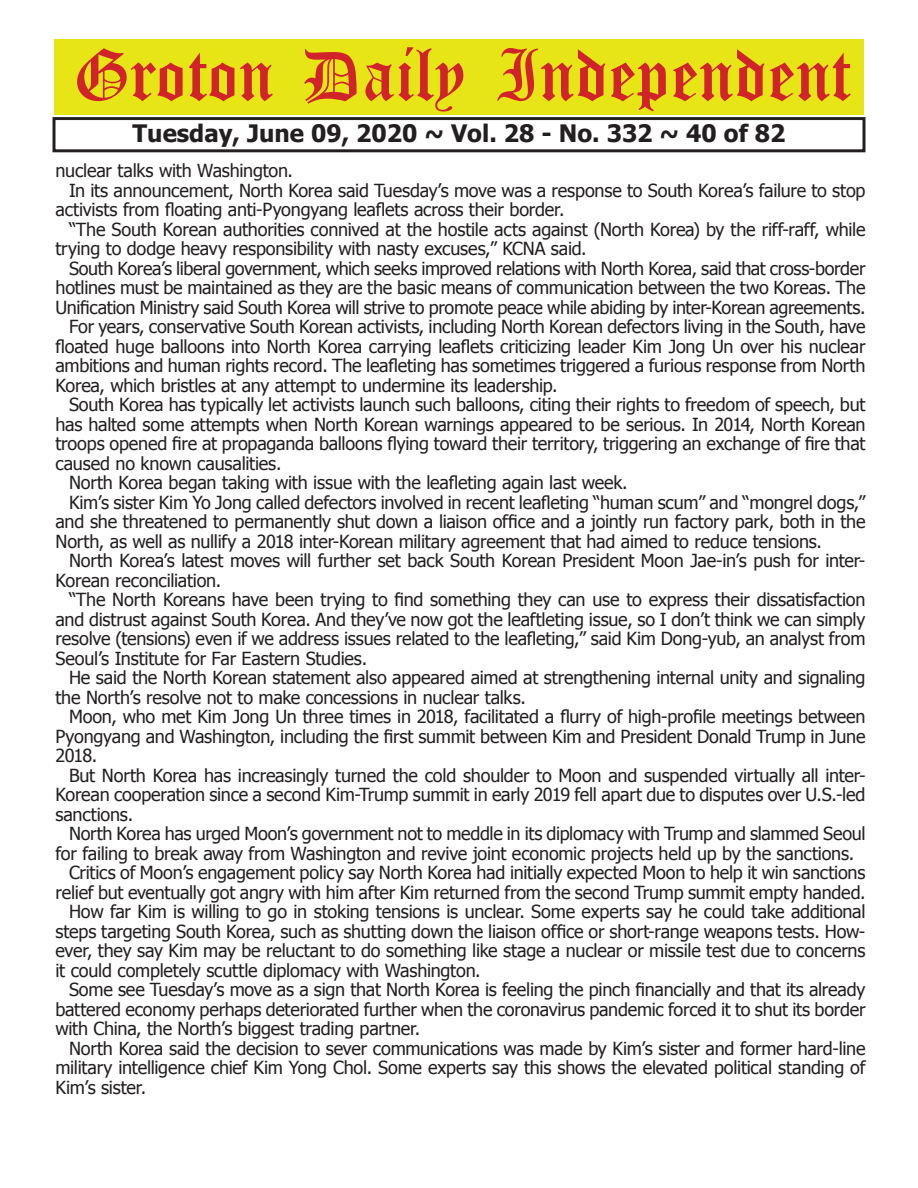
<style>
.page{position:relative;width:918px;height:1188px;background:#fff}
.page>*{position:absolute;margin:0;border:0;box-sizing:border-box;transform-origin:0 0}
.t1{font:54px "Old English Five";color:#d1232a}
.t2{font:700 24px "Tahoma";color:#231f20}
.t3{font:18px "Tahoma";letter-spacing:-.01em;color:#231f20}
</style>
<div class="page">
<div style="left:52px;top:117px;width:814px;height:35px;border:3px solid #231f20"></div>
<div style="left:54px;top:40px;width:810px;height:75px;background:#e7e515"></div>
<h1 class="t1" style="left:73px;top:50px;width:779px">Groton Daily Independent</h1>
<h2 class="t2" style="left:133px;top:116px;width:654px">Tuesday, June 09, 2020 ~ Vol. 28 - No. 332 ~ 40 of 82</h2>
<p class="t3" style="left:56px;top:159px;width:239px">nuclear talks with Washington.</p>
<p class="t3" style="left:69px;top:178px;width:798px">In its announcement, North Korea said Tuesday’s move was a response to South Korea’s failure to stop</p>
<p class="t3" style="left:56px;top:198px;width:510px">activists from floating anti-Pyongyang leaflets across their border.</p>
<p class="t3" style="left:69px;top:217px;width:798px">“The South Korean authorities connived at the hostile acts against (North Korea) by the riff-raff, while</p>
<p class="t3" style="left:56px;top:237px;width:533px">trying to dodge heavy responsibility with nasty excuses,” KCNA said.</p>
<p class="t3" style="left:69px;top:256px;width:798px">South Korea’s liberal government, which seeks improved relations with North Korea, said that cross-border</p>
<p class="t3" style="left:56px;top:276px;width:811px">hotlines must be maintained as they are the basic means of communication between the two Koreas. The</p>
<p class="t3" style="left:56px;top:295px;width:812px">Unification Ministry said South Korea will strive to promote peace while abiding by inter-Korean agreements.</p>
<p class="t3" style="left:69px;top:315px;width:798px">For years, conservative South Korean activists, including North Korean defectors living in the South, have</p>
<p class="t3" style="left:56px;top:334px;width:812px">floated huge balloons into North Korea carrying leaflets criticizing leader Kim Jong Un over his nuclear</p>
<p class="t3" style="left:56px;top:354px;width:812px">ambitions and human rights record. The leafleting has sometimes triggered a furious response from North</p>
<p class="t3" style="left:56px;top:373px;width:504px">Korea, which bristles at any attempt to undermine its leadership.</p>
<p class="t3" style="left:69px;top:393px;width:798px">South Korea has typically let activists launch such balloons, citing their rights to freedom of speech, but</p>
<p class="t3" style="left:56px;top:412px;width:812px">has halted some attempts when North Korean warnings appeared to be serious. In 2014, North Korean</p>
<p class="t3" style="left:56px;top:432px;width:811px">troops opened fire at propaganda balloons flying toward their territory, triggering an exchange of fire that</p>
<p class="t3" style="left:56px;top:451px;width:228px">caused no known causalities.</p>
<p class="t3" style="left:69px;top:471px;width:560px">North Korea began taking with issue with the leafleting again last week.</p>
<p class="t3" style="left:69px;top:490px;width:798px">Kim’s sister Kim Yo Jong called defectors involved in recent leafleting “human scum” and “mongrel dogs,”</p>
<p class="t3" style="left:56px;top:510px;width:812px">and she threatened to permanently shut down a liaison office and a jointly run factory park, both in the</p>
<p class="t3" style="left:56px;top:529px;width:768px">North, as well as nullify a 2018 inter-Korean military agreement that had aimed to reduce tensions.</p>
<p class="t3" style="left:69px;top:549px;width:798px">North Korea’s latest moves will further set back South Korean President Moon Jae-in’s push for inter-</p>
<p class="t3" style="left:56px;top:568px;width:167px">Korean reconciliation.</p>
<p class="t3" style="left:69px;top:588px;width:798px">“The North Koreans have been trying to find something they can use to express their dissatisfaction</p>
<p class="t3" style="left:56px;top:607px;width:812px">and distrust against South Korea. And they’ve now got the leaftleting issue, so I don’t think we can simply</p>
<p class="t3" style="left:56px;top:627px;width:811px">resolve (tensions) even if we address issues related to the leafleting,” said Kim Dong-yub, an analyst from</p>
<p class="t3" style="left:56px;top:646px;width:313px">Seoul’s Institute for Far Eastern Studies.</p>
<p class="t3" style="left:69px;top:666px;width:798px">He said the North Korean statement also appeared aimed at strengthening internal unity and signaling</p>
<p class="t3" style="left:56px;top:685px;width:472px">the North’s resolve not to make concessions in nuclear talks.</p>
<p class="t3" style="left:69px;top:705px;width:798px">Moon, who met Kim Jong Un three times in 2018, facilitated a flurry of high-profile meetings between</p>
<p class="t3" style="left:56px;top:724px;width:811px">Pyongyang and Washington, including the first summit between Kim and President Donald Trump in June</p>
<p class="t3" style="left:56px;top:744px;width:43px">2018.</p>
<p class="t3" style="left:69px;top:763px;width:798px">But North Korea has increasingly turned the cold shoulder to Moon and suspended virtually all inter-</p>
<p class="t3" style="left:56px;top:783px;width:811px">Korean cooperation since a second Kim-Trump summit in early 2019 fell apart due to disputes over U.S.-led</p>
<p class="t3" style="left:56px;top:802px;width:79px">sanctions.</p>
<p class="t3" style="left:69px;top:822px;width:798px">North Korea has urged Moon’s government not to meddle in its diplomacy with Trump and slammed Seoul</p>
<p class="t3" style="left:56px;top:841px;width:800px">for failing to break away from Washington and revive joint economic projects held up by the sanctions.</p>
<p class="t3" style="left:69px;top:861px;width:798px">Critics of Moon’s engagement policy say North Korea had initially expected Moon to help it win sanctions</p>
<p class="t3" style="left:56px;top:880px;width:812px">relief but eventually got angry with him after Kim returned from the second Trump summit empty handed.</p>
<p class="t3" style="left:69px;top:900px;width:798px">How far Kim is willing to go in stoking tensions is unclear. Some experts say he could take additional</p>
<p class="t3" style="left:56px;top:919px;width:812px">steps targeting South Korea, such as shutting down the liaison office or short-range weapons tests. How-</p>
<p class="t3" style="left:56px;top:939px;width:812px">ever, they say Kim may be reluctant to do something like stage a nuclear or missile test due to concerns</p>
<p class="t3" style="left:56px;top:958px;width:427px">it could completely scuttle diplomacy with Washington.</p>
<p class="t3" style="left:69px;top:978px;width:798px">Some see Tuesday’s move as a sign that North Korea is feeling the pinch financially and that its already</p>
<p class="t3" style="left:56px;top:997px;width:812px">battered economy perhaps deteriorated further when the coronavirus pandemic forced it to shut its border</p>
<p class="t3" style="left:56px;top:1017px;width:366px">with China, the North’s biggest trading partner.</p>
<p class="t3" style="left:69px;top:1036px;width:798px">North Korea said the decision to sever communications was made by Kim’s sister and former hard-line</p>
<p class="t3" style="left:56px;top:1056px;width:811px">military intelligence chief Kim Yong Chol. Some experts say this shows the elevated political standing of</p>
<p class="t3" style="left:56px;top:1075px;width:92px">Kim’s sister.</p>
</div>
